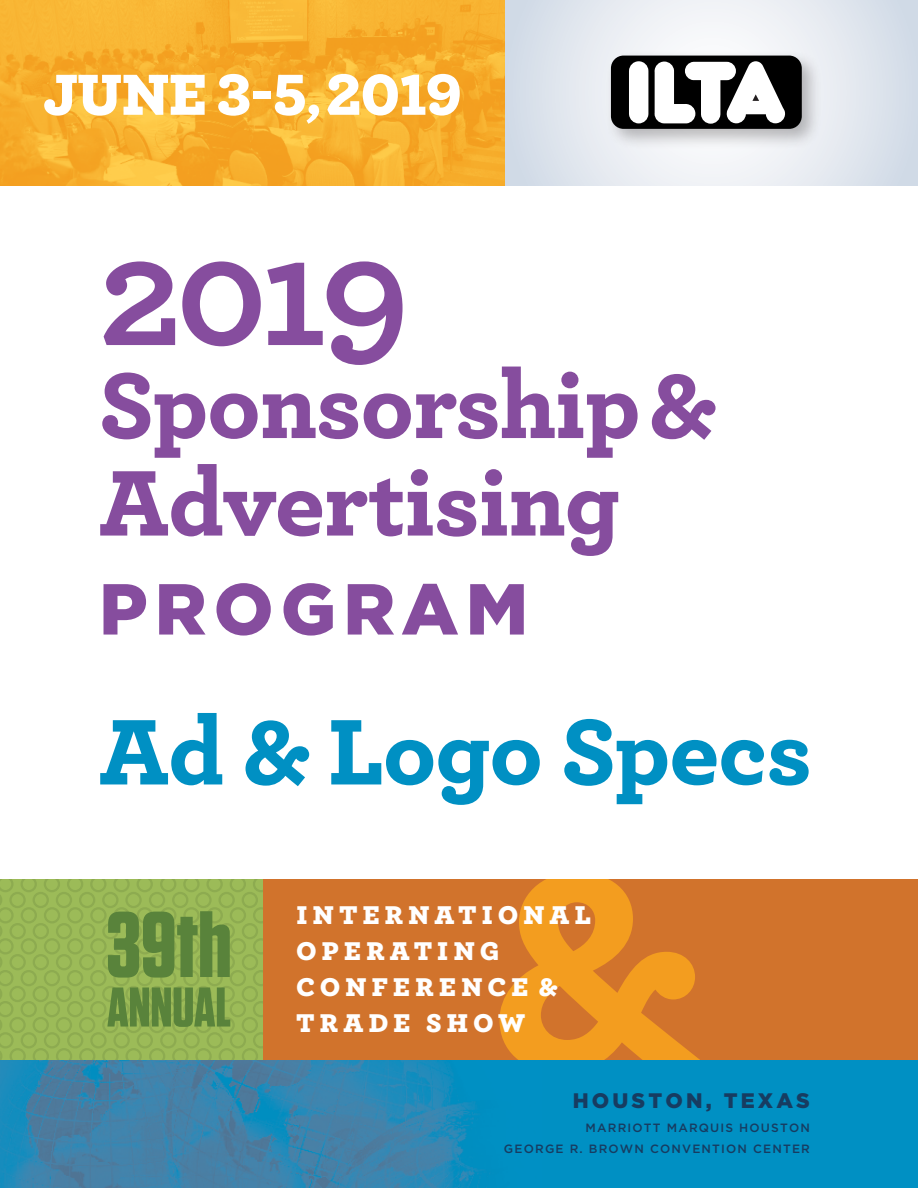
<style>
.page{position:relative;width:918px;height:1188px;background:#fff}
.page>*{position:absolute;margin:0;border:0;box-sizing:border-box;transform-origin:0 0}
.t1{font:700 156.9px "Archer";color:#864d9e}
.t2{font:900 97.65px/97.5px "Archer";letter-spacing:-.005em;color:#864d9e}
.t3{font:900 97.65px "Archer";letter-spacing:-.005em;color:#0090c3}
.t4{font:700 92.7px "Tungsten";color:#59833b}
.t5{font:900 72px "Gotham";letter-spacing:.1em;color:#864d9e}
.t6{font:60.75px "Archer X Black";letter-spacing:-.005em;color:#fff}
.t7{font:700 55.8px "Tungsten";color:#59833b}
.t8{font:27px/36px "Archer X Black";letter-spacing:.2em;color:#fff}
.t9{font:900 21px "Gotham";letter-spacing:.15em;color:#173c61}
.t10{font:500 12px/21px "Gotham";letter-spacing:.1em;color:#173c61;text-align:right}
.s1{font-size:54.75px}
</style>
<div class="page">
<img style="left:0;top:0;width:505px;height:185px">
<div style="left:262px;top:879px;width:656px;height:182px;background:#d1732c"></div>
<svg style="left:499px;top:879px;width:202px;height:182px"></svg>
<svg style="left:505px;top:0;width:413px;height:185px"></svg>
<div style="left:605px;top:50px;width:217px;height:99px;background:#231f20;opacity:.3"></div>
<div style="left:611px;top:56px;width:191px;height:73px;background:#000;border-radius:13px"></div>
<div style="left:629px;top:61px;width:19px;height:62px;background:#fff;border-radius:9px"></div>
<svg style="left:655px;top:61px;width:130px;height:63px"></svg>
<svg style="left:0;top:879px;width:262px;height:182px"></svg>
<div style="left:0;top:1061px;width:918px;height:127px;background:#0090c3"></div>
<img style="left:0;top:1061px;width:490px;height:127px">
<h3 class="t6" style="left:44px;top:46px;width:419px">JUNE 3-5<span class="s1">,</span> 2019</h3>
<h1 class="t1" style="left:99px;top:169px;width:312px">2019</h1>
<h2 class="t2" style="left:99px;top:351px;width:618px">Sponsorship &amp;<br>Advertising</h2>
<h3 class="t5" style="left:99px;top:559px;width:431px">PROGRAM</h3>
<h2 class="t3" style="left:99px;top:674px;width:714px">Ad &amp; Logo Specs</h2>
<h3 class="t4" style="left:106px;top:895px;width:127px">39th</h3>
<h3 class="t7" style="left:107px;top:977px;width:125px">ANNUAL</h3>
<h3 class="t8" style="left:296px;top:896px;width:296px">INTERNATIONAL<br>OPERATING<br>CONFERENCE &amp;<br>TRADE SHOW</h3>
<h3 class="t9" style="left:573px;top:1086px;width:239px">HOUSTON, TEXAS</h3>
<p class="t10" style="left:504px;top:1117px;width:308px">MARRIOTT MARQUIS HOUSTON<br>GEORGE R. BROWN CONVENTION CENTER</p>
</div>
